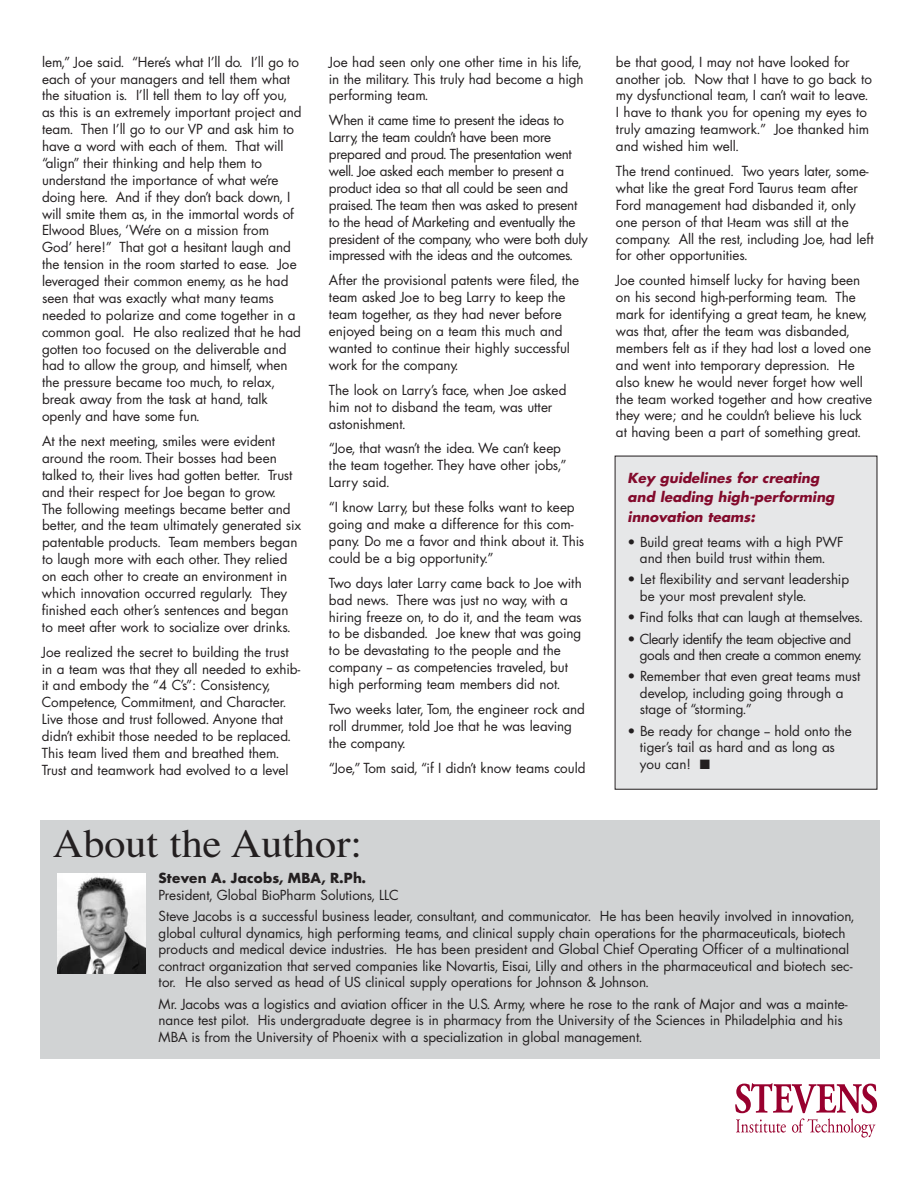
<style>
.page{position:relative;width:918px;height:1188px;background:#fff}
.page>*{position:absolute;margin:0;border:0;box-sizing:border-box;transform-origin:0 0}
.t1{font:40.2px "Times";color:#231f20;scale:1.05 1}
.t2{font:13.5px/16.8px "Futura";letter-spacing:-.005em;color:#231f20}
.t3{font:13.5px/16.8px "Futura";letter-spacing:-.025em;color:#231f20}
.t4{font:13.5px/16.5px "Futura";letter-spacing:-.035em;color:#231f20}
.t5{font:italic 700 13.5px/19.5px "Futura";color:#830b2c}
.t6{font:700 13.5px "Futura";letter-spacing:.015em;color:#231f20}
</style>
<div class="page">
<svg style="left:735px;top:1083px;width:142px;height:55px"></svg>
<div style="left:40px;top:820px;width:840px;height:238px;background:#d1d3d4"></div>
<img style="left:57px;top:873px;width:88px;height:101px">
<div style="left:616px;top:457px;width:260px;height:332px;background:#e6e7e8"></div>
<p class="t2" style="left:42px;top:54px;width:261px">lem,” Joe said. “Here’s what I’ll do. I’ll go to each of your managers and tell them what the situation is. I’ll tell them to lay off you, as this is an extremely important project and team. Then I’ll go to our VP and ask him to have a word with each of them. That will “align” their thinking and help them to understand the importance of what we’re doing here. And if they don’t back down, I will smite them as, in the immortal words of Elwood Blues, ‘We’re on a mission from God’ here!” That got a hesitant laugh and the tension in the room started to ease. Joe leveraged their common enemy, as he had seen that was exactly what many teams needed to polarize and come together in a common goal. He also realized that he had gotten too focused on the deliverable and had to allow the group, and himself, when the pressure became too much, to relax, break away from the task at hand, talk openly and have some fun.</p>
<p class="t2" style="left:42px;top:434px;width:261px">At the next meeting, smiles were evident around the room. Their bosses had been talked to, their lives had gotten better. Trust and their respect for Joe began to grow.<br>The following meetings became better and better, and the team ultimately generated six patentable products. Team members began to laugh more with each other. They relied on each other to create an environment in which innovation occurred regularly. They finished each other’s sentences and began to meet after work to socialize over drinks.</p>
<p class="t2" style="left:42px;top:644px;width:260px">Joe realized the secret to building the trust in a team was that they all needed to exhib&shy;it and embody the “4 C’s”: Consistency, Competence, Commitment, and Character.<br>Live those and trust followed. Anyone that didn’t exhibit those needed to be replaced.<br>This team lived them and breathed them.<br>Trust and teamwork had evolved to a level</p>
<p class="t2" style="left:329px;top:54px;width:256px">Joe had seen only one other time in his life, in the military. This truly had become a high performing team.</p>
<p class="t3" style="left:329px;top:113px;width:260px">When it came time to present the ideas to Larry, the team couldn’t have been more prepared and proud. The presentation went well. Joe asked each member to present a product idea so that all could be seen and praised. The team then was asked to present to the head of Marketing and eventually the president of the company, who were both duly impressed with the ideas and the outcomes.</p>
<p class="t2" style="left:329px;top:273px;width:252px">After the provisional patents were filed, the team asked Joe to beg Larry to keep the team together, as they had never before enjoyed being on a team this much and wanted to continue their highly successful work for the company.</p>
<p class="t2" style="left:329px;top:382px;width:239px">The look on Larry’s face, when Joe asked him not to disband the team, was utter astonishment.</p>
<p class="t2" style="left:329px;top:441px;width:239px">“Joe, that wasn’t the idea. We can’t keep the team together. They have other jobs,”<br>Larry said.</p>
<p class="t2" style="left:329px;top:500px;width:257px">“I know Larry, but these folks want to keep going and make a difference for this com&shy;pany. Do me a favor and think about it. This could be a big opportunity.”</p>
<p class="t2" style="left:329px;top:576px;width:254px">Two days later Larry came back to Joe with bad news. There was just no way, with a hiring freeze on, to do it, and the team was to be disbanded. Joe knew that was going to be devastating to the people and the company -- as competencies traveled, but high performing team members did not.</p>
<p class="t2" style="left:329px;top:702px;width:257px">Two weeks later, Tom, the engineer rock and roll drummer, told Joe that he was leaving the company.</p>
<p class="t2" style="left:329px;top:761px;width:258px">“Joe,” Tom said, “if I didn’t know teams could</p>
<p class="t2" style="left:616px;top:54px;width:258px">be that good, I may not have looked for another job. Now that I have to go back to my dysfunctional team, I can’t wait to leave.<br>I have to thank you for opening my eyes to truly amazing teamwork.” Joe thanked him and wished him well.</p>
<p class="t2" style="left:616px;top:164px;width:259px">The trend continued. Two years later, some&shy;what like the great Ford Taurus team after Ford management had disbanded it, only one person of that I-team was still at the company. All the rest, including Joe, had left for other opportunities.</p>
<p class="t2" style="left:616px;top:273px;width:258px">Joe counted himself lucky for having been on his second high-performing team. The mark for identifying a great team, he knew, was that, after the team was disbanded, members felt as if they had lost a loved one and went into temporary depression. He also knew he would never forget how well the team worked together and how creative they were; and he couldn’t believe his luck at having been a part of something great.</p>
<p class="t5" style="left:628px;top:469px;width:211px">Key guidelines for creating and leading high-performing innovation teams:</p>
<p class="t2" style="left:628px;top:534px;width:217px;text-align:center">• Build great teams with a high PWF and then build trust within them.</p>
<p class="t2" style="left:640px;top:572px;width:211px;text-indent:-12px">• Let flexibility and servant leadership be your most prevalent style.</p>
<p class="t2" style="left:628px;top:610px;width:237px">• Find folks that can laugh at themselves.</p>
<p class="t4" style="left:640px;top:632px;width:224px;text-indent:-12px">• Clearly identify the team objective and goals and then create a common enemy.</p>
<p class="t2" style="left:640px;top:669px;width:222px;text-indent:-12px">• Remember that even great teams must develop, including going through a stage of “storming.”</p>
<p class="t2" style="left:640px;top:724px;width:213px;text-indent:-12px">• Be ready for change -- hold onto the tiger’s tail as hard and as long as you can! ■</p>
<h1 class="t1" style="left:53px;top:829px;width:296px">About the Author:</h1>
<p class="t6" style="left:159px;top:872px;width:209px">Steven A. Jacobs, MBA, R.Ph.</p>
<p class="t2" style="left:159px;top:886px;width:697px;line-height:21.3px">President, Global BioPharm Solutions, LLC<br>Steve Jacobs is a successful business leader, consultant, and communicator. He has been heavily involved in innovation,</p>
<p class="t2" style="left:159px;top:926px;width:695px">global cultural dynamics, high performing teams, and clinical supply chain operations for the pharmaceuticals, biotech products and medical device industries. He has been president and Global Chief Operating Officer of a multinational contract organization that served companies like Novartis, Eisai, Lilly and others in the pharmaceutical and biotech sec&shy;tor. He also served as head of US clinical supply operations for Johnson &amp; Johnson.</p>
<p class="t2" style="left:159px;top:997px;width:690px">Mr. Jacobs was a logistics and aviation officer in the U.S. Army, where he rose to the rank of Major and was a mainte&shy;nance test pilot. His undergraduate degree is in pharmacy from the University of the Sciences in Philadelphia and his<br>MBA is from the University of Phoenix with a specialization in global management.</p>
</div>
